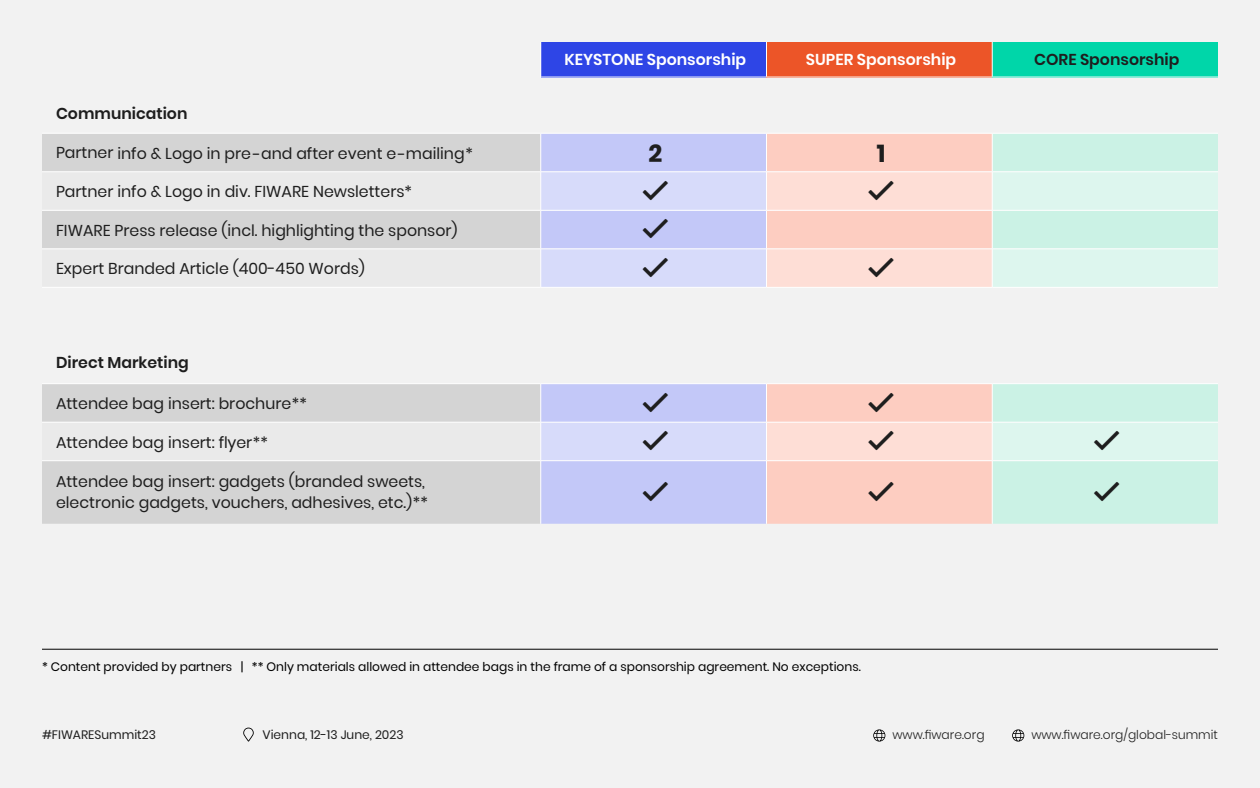
<style>
.page{position:relative;width:1260px;height:788px;background:#f2f2f2}
.page>*{position:absolute;margin:0;border:0;box-sizing:border-box;transform-origin:0 0}
.t1{font:700 24.5px "Poppins";color:#1e1e1e}
.t2{font:15.75px/21px "Poppins";color:#1e1e1e}
.t3{font:600 15.75px "Poppins";color:#1e1e1e}
.t4{font:600 15.75px "Poppins";color:#fff}
.t5{font:12.25px "Poppins";color:#000}
.t6{font:300 12.25px "Poppins";color:#1e1e1e}
.t7{font:12.25px "Poppins";color:#1e1e1e}
</style>
<div class="page">
<svg style="left:243px;top:727px;width:11px;height:14px"></svg>
<svg style="left:873px;top:729px;width:12px;height:12px"></svg>
<svg style="left:1012px;top:729px;width:12px;height:12px"></svg>
<div style="left:541px;top:42px;width:225px;height:35px;background:#2e45e6"></div>
<div style="left:766px;top:42px;width:226px;height:35px;background:#ec5528"></div>
<div style="left:992px;top:42px;width:226px;height:35px;background:#00d6a9"></div>
<div style="left:42px;top:134px;width:498px;height:389px;background:#d4d4d4"></div>
<div style="left:541px;top:134px;width:225px;height:389px;background:#c3c8f8"></div>
<div style="left:767px;top:134px;width:225px;height:389px;background:#fdcdc1"></div>
<div style="left:993px;top:134px;width:225px;height:389px;background:#cbf2e5"></div>
<svg style="left:42px;top:172px;width:498px;height:288px"></svg>
<svg style="left:541px;top:172px;width:225px;height:288px"></svg>
<svg style="left:767px;top:172px;width:225px;height:288px"></svg>
<svg style="left:993px;top:172px;width:225px;height:288px"></svg>
<hr style="left:540px;top:42px;width:1px;height:35px;background:#fff">
<hr style="left:766px;top:42px;width:1px;height:35px;background:#fff">
<hr style="left:992px;top:42px;width:1px;height:35px;background:#fff">
<hr style="left:540px;top:77px;width:226px;height:1px;background:#fff">
<hr style="left:766px;top:77px;width:226px;height:1px;background:#fff">
<hr style="left:992px;top:77px;width:226px;height:1px;background:#fff">
<hr style="left:540px;top:133px;width:1px;height:38px;background:#fff">
<hr style="left:766px;top:133px;width:1px;height:38px;background:#fff">
<hr style="left:992px;top:133px;width:1px;height:38px;background:#fff">
<hr style="left:540px;top:172px;width:1px;height:38px;background:#fff">
<hr style="left:766px;top:172px;width:1px;height:38px;background:#fff">
<hr style="left:992px;top:172px;width:1px;height:38px;background:#fff">
<hr style="left:540px;top:210px;width:1px;height:38px;background:#fff">
<hr style="left:766px;top:210px;width:1px;height:38px;background:#fff">
<hr style="left:992px;top:210px;width:1px;height:38px;background:#fff">
<hr style="left:540px;top:249px;width:1px;height:38px;background:#fff">
<hr style="left:766px;top:249px;width:1px;height:38px;background:#fff">
<hr style="left:992px;top:249px;width:1px;height:38px;background:#fff">
<hr style="left:540px;top:384px;width:1px;height:38px;background:#fff">
<hr style="left:766px;top:384px;width:1px;height:38px;background:#fff">
<hr style="left:992px;top:384px;width:1px;height:38px;background:#fff">
<hr style="left:540px;top:422px;width:1px;height:38px;background:#fff">
<hr style="left:766px;top:422px;width:1px;height:38px;background:#fff">
<hr style="left:992px;top:422px;width:1px;height:38px;background:#fff">
<hr style="left:540px;top:461px;width:1px;height:62px;background:#fff">
<hr style="left:766px;top:461px;width:1px;height:62px;background:#fff">
<hr style="left:992px;top:461px;width:1px;height:62px;background:#fff">
<hr style="left:42px;top:133px;width:499px;height:1px;background:#fff">
<hr style="left:541px;top:133px;width:225px;height:1px;background:#fff">
<hr style="left:766px;top:133px;width:226px;height:1px;background:#fff">
<hr style="left:992px;top:133px;width:226px;height:1px;background:#fff">
<hr style="left:42px;top:171px;width:499px;height:1px;background:#fff">
<hr style="left:541px;top:171px;width:225px;height:1px;background:#fff">
<hr style="left:766px;top:171px;width:226px;height:1px;background:#fff">
<hr style="left:992px;top:171px;width:226px;height:1px;background:#fff">
<hr style="left:42px;top:210px;width:499px;height:1px;background:#fff">
<hr style="left:541px;top:210px;width:225px;height:1px;background:#fff">
<hr style="left:766px;top:210px;width:226px;height:1px;background:#fff">
<hr style="left:992px;top:210px;width:226px;height:1px;background:#fff">
<hr style="left:42px;top:248px;width:499px;height:1px;background:#fff">
<hr style="left:541px;top:248px;width:225px;height:1px;background:#fff">
<hr style="left:766px;top:248px;width:226px;height:1px;background:#fff">
<hr style="left:992px;top:248px;width:226px;height:1px;background:#fff">
<hr style="left:42px;top:287px;width:499px;height:1px;background:#fff">
<hr style="left:541px;top:287px;width:225px;height:1px;background:#fff">
<hr style="left:766px;top:287px;width:226px;height:1px;background:#fff">
<hr style="left:992px;top:287px;width:226px;height:1px;background:#fff">
<hr style="left:42px;top:383px;width:499px;height:1px;background:#fff">
<hr style="left:541px;top:383px;width:225px;height:1px;background:#fff">
<hr style="left:766px;top:383px;width:226px;height:1px;background:#fff">
<hr style="left:992px;top:383px;width:226px;height:1px;background:#fff">
<hr style="left:42px;top:422px;width:499px;height:1px;background:#fff">
<hr style="left:541px;top:422px;width:225px;height:1px;background:#fff">
<hr style="left:766px;top:422px;width:226px;height:1px;background:#fff">
<hr style="left:992px;top:422px;width:226px;height:1px;background:#fff">
<hr style="left:42px;top:460px;width:499px;height:1px;background:#fff">
<hr style="left:541px;top:460px;width:225px;height:1px;background:#fff">
<hr style="left:766px;top:460px;width:226px;height:1px;background:#fff">
<hr style="left:992px;top:460px;width:226px;height:1px;background:#fff">
<hr style="left:42px;top:648px;width:1176px;height:1px;background:#000">
<svg style="left:643px;top:180px;width:25px;height:20px"></svg>
<svg style="left:869px;top:180px;width:25px;height:20px"></svg>
<svg style="left:643px;top:219px;width:25px;height:19px"></svg>
<svg style="left:643px;top:257px;width:25px;height:20px"></svg>
<svg style="left:869px;top:257px;width:25px;height:20px"></svg>
<svg style="left:643px;top:392px;width:25px;height:20px"></svg>
<svg style="left:869px;top:392px;width:25px;height:20px"></svg>
<svg style="left:643px;top:431px;width:25px;height:19px"></svg>
<svg style="left:869px;top:431px;width:25px;height:19px"></svg>
<svg style="left:1094px;top:431px;width:25px;height:19px"></svg>
<svg style="left:643px;top:481px;width:25px;height:20px"></svg>
<svg style="left:869px;top:481px;width:25px;height:20px"></svg>
<svg style="left:1094px;top:481px;width:25px;height:20px"></svg>
<p class="t4" style="left:564px;top:50px;width:183px">KEYSTONE Sponsorship</p>
<p class="t4" style="left:806px;top:50px;width:152px">SUPER Sponsorship</p>
<p class="t3" style="left:1034px;top:50px;width:147px">CORE Sponsorship</p>
<p class="t3" style="left:56px;top:104px;width:133px">Communication</p>
<p class="t2" style="left:56px;top:143px;width:418px">Partner info &amp; Logo in pre-and after event e-mailing*</p>
<p class="t1" style="left:648px;top:139px;width:15px">2</p>
<p class="t1" style="left:877px;top:139px;width:10px">1</p>
<p class="t2" style="left:56px;top:181px;width:358px">Partner info &amp; Logo in div. FIWARE Newsletters*</p>
<p class="t2" style="left:56px;top:220px;width:403px">FIWARE Press release (incl. highlighting the sponsor)</p>
<p class="t2" style="left:56px;top:258px;width:310px">Expert Branded Article (400-450 Words)</p>
<p class="t3" style="left:56px;top:353px;width:134px">Direct Marketing</p>
<p class="t2" style="left:56px;top:393px;width:252px">Attendee bag insert: brochure**</p>
<p class="t2" style="left:56px;top:431px;width:213px">Attendee bag insert: flyer**</p>
<p class="t2" style="left:56px;top:471px;width:373px">Attendee bag insert: gadgets (branded sweets, electronic gadgets, vouchers, adhesives, etc.)**</p>
<p class="t5" style="left:42px;top:659px;width:820px">* Content provided by partners | ** Only materials allowed in attendee bags in the frame of a sponsorship agreement. No exceptions.</p>
<p class="t7" style="left:42px;top:727px;width:115px">#FIWARESummit23</p>
<p class="t7" style="left:262px;top:727px;width:143px">Vienna, 12-13 June, 2023</p>
<p class="t6" style="left:892px;top:727px;width:94px">www.fiware.org</p>
<p class="t6" style="left:1031px;top:727px;width:188px">www.fiware.org/global-summit</p>
</div>
